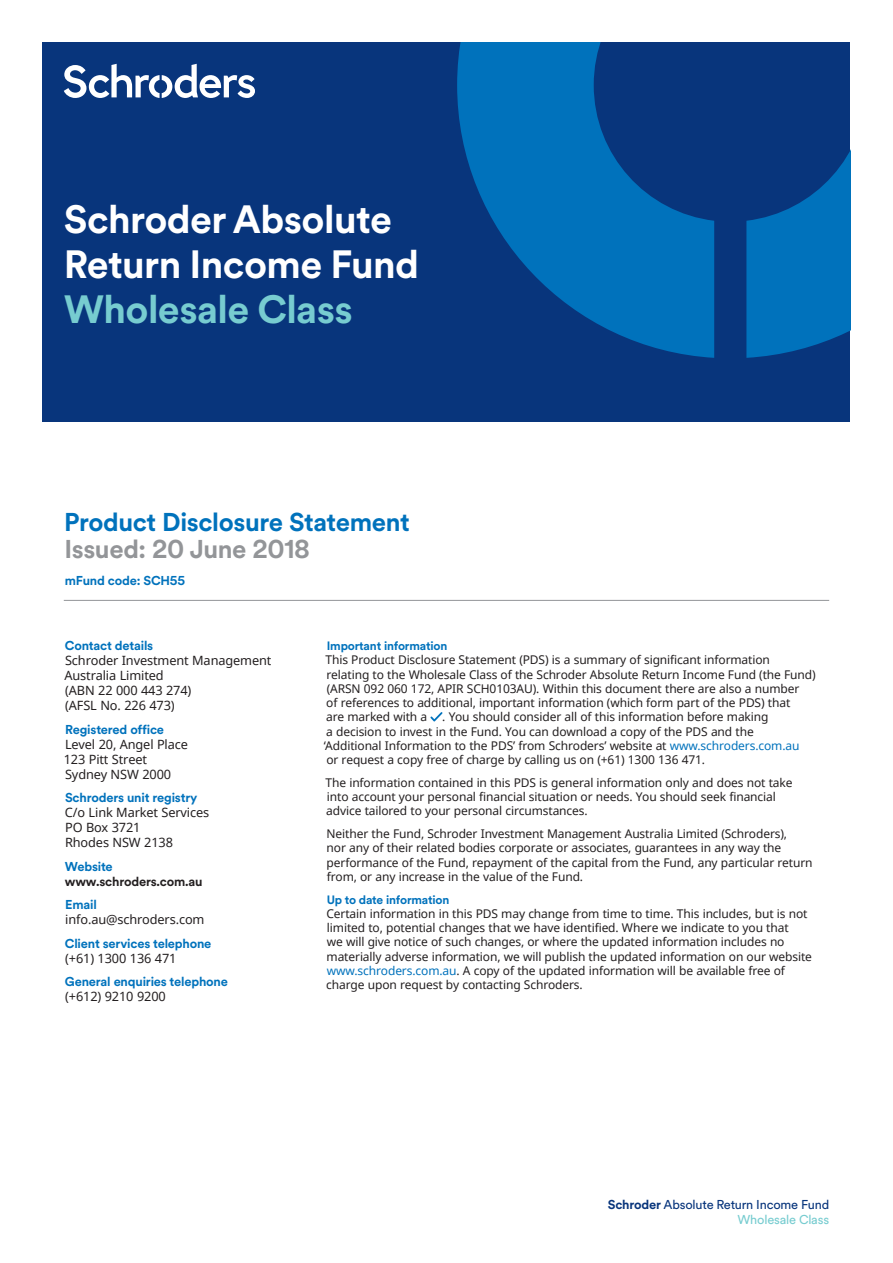
<style>
.page{position:relative;width:893px;height:1263px;background:#fff}
.page>*{position:absolute;margin:0;border:0;box-sizing:border-box;transform-origin:0 0}
.t1{font:700 39px/45px "Schroders Circular";letter-spacing:-.015em;color:#fff}
.t2{font:700 39px "Schroders Circular";letter-spacing:-.015em;color:#77ccd0}
.t3{font:700 25.5px "Schroders Circular";letter-spacing:-.015em;color:#0072bc}
.t4{font:700 25.5px "Schroders Circular";letter-spacing:-.015em;color:#939598}
.t5{font:12.75px/15px "Noto Sans";letter-spacing:-.01em;color:#231f20}
.t6{font:700 12.75px "Schroders Circular";letter-spacing:-.015em;color:#0072bc}
.t7{font:12.75px/15.3px "Schroders Circular";letter-spacing:-.015em;color:#08357c;text-align:right}
.t8{font:700 12.75px "Schroders Circular";letter-spacing:-.015em;color:#231f20}
.t9{font:12px/14.2px "Noto Sans";letter-spacing:-.01em;color:#231f20}
.t10{font:700 12px "Schroders Circular";letter-spacing:-.015em;color:#0072bc}
.s1{color:#0072bc}
.s2{font-weight:700}
.s3{color:#77ccd0}
</style>
<div class="page">
<div style="left:43px;top:43px;width:807px;height:379px;background:#08357c"></div>
<svg style="left:457px;top:43px;width:393px;height:315px;fill:#0072bc"></svg>
<svg style="left:64px;top:64px;width:191px;height:34px"></svg>
<svg style="left:430px;top:712px;width:13px;height:9px"></svg>
<hr style="left:64px;top:600px;width:765px;height:1px;background:#939598">
<h1 class="t1" style="left:64px;top:195px;width:357px">Schroder Absolute<br>Return Income Fund</h1>
<h1 class="t2" style="left:64px;top:282px;width:291px">Wholesale Class</h1>
<h2 class="t3" style="left:64px;top:504px;width:347px">Product Disclosure Statement</h2>
<h2 class="t4" style="left:64px;top:531px;width:247px">Issued: 20 June 2018</h2>
<p class="t6" style="left:65px;top:571px;width:122px">mFund code: SCH55</p>
<p class="t6" style="left:65px;top:637px;width:90px">Contact details</p>
<p class="t5" style="left:65px;top:653px;width:208px">Schroder Investment Management<br>Australia Limited<br>(ABN 22 000 443 274)<br>(AFSL No. 226 473)</p>
<p class="t6" style="left:65px;top:720px;width:100px">Registered office</p>
<p class="t5" style="left:64px;top:736px;width:126px">Level 20, Angel Place<br>123 Pitt Street<br>Sydney NSW 2000</p>
<p class="t6" style="left:65px;top:789px;width:134px">Schroders unit registry</p>
<p class="t5" style="left:65px;top:805px;width:146px">C/o Link Market Services<br>PO Box 3721<br>Rhodes NSW 2138</p>
<p class="t6" style="left:65px;top:857px;width:49px">Website</p>
<p class="t8" style="left:65px;top:872px;width:139px">www.schroders.com.au</p>
<p class="t6" style="left:65px;top:896px;width:33px">Email</p>
<p class="t5" style="left:65px;top:912px;width:141px">info.au@schroders.com</p>
<p class="t6" style="left:65px;top:934px;width:148px">Client services telephone</p>
<p class="t5" style="left:65px;top:950px;width:113px">(+61) 1300 136 471</p>
<p class="t6" style="left:65px;top:973px;width:165px">General enquiries telephone</p>
<p class="t5" style="left:65px;top:989px;width:102px">(+612) 9210 9200</p>
<p class="t10" style="left:327px;top:638px;width:122px">Important information</p>
<p class="t9" style="left:326px;top:653px;width:492px">This Product Disclosure Statement (PDS) is a summary of significant information relating to the Wholesale Class of the Schroder Absolute Return Income Fund (the Fund) (ARSN 092 060 172, APIR SCH0103AU). Within this document there are also a number<br>of references to additional, important information (which form part of the PDS) that<br>are marked with a</p>
<p class="t9" style="left:324px;top:710px;width:477px;text-indent:119px">. You should consider all of this information before making<br>a decision to invest in the Fund. You can download a copy of the PDS and the ‘Additional Information to the PDS’ from Schroders’ website at <span class="s1">www.schroders.com.au </span>or request a copy free of charge by calling us on (+61) 1300 136 471.</p>
<p class="t9" style="left:326px;top:775px;width:468px">The information contained in this PDS is general information only and does not take into account your personal financial situation or needs. You should seek financial advice tailored to your personal circumstances.</p>
<p class="t9" style="left:327px;top:826px;width:487px">Neither the Fund, Schroder Investment Management Australia Limited (Schroders),<br>nor any of their related bodies corporate or associates, guarantees in any way the performance of the Fund, repayment of the capital from the Fund, any particular return from, or any increase in the value of the Fund.</p>
<p class="t10" style="left:327px;top:891px;width:124px">Up to date information</p>
<p class="t9" style="left:326px;top:906px;width:487px">Certain information in this PDS may change from time to time. This includes, but is not limited to, potential changes that we have identified. Where we indicate to you that<br>we will give notice of such changes, or where the updated information includes no materially adverse information, we will publish the updated information on our website <span class="s1">www.schroders.com.au</span>. A copy of the updated information will be available free of charge upon request by contacting Schroders.</p>
<p class="t7" style="left:608px;top:1196px;width:223px"><span class="s2">Schroder</span> Absolute Return Income Fund<br><span class="s3">Wholesale Class</span></p>
</div>
